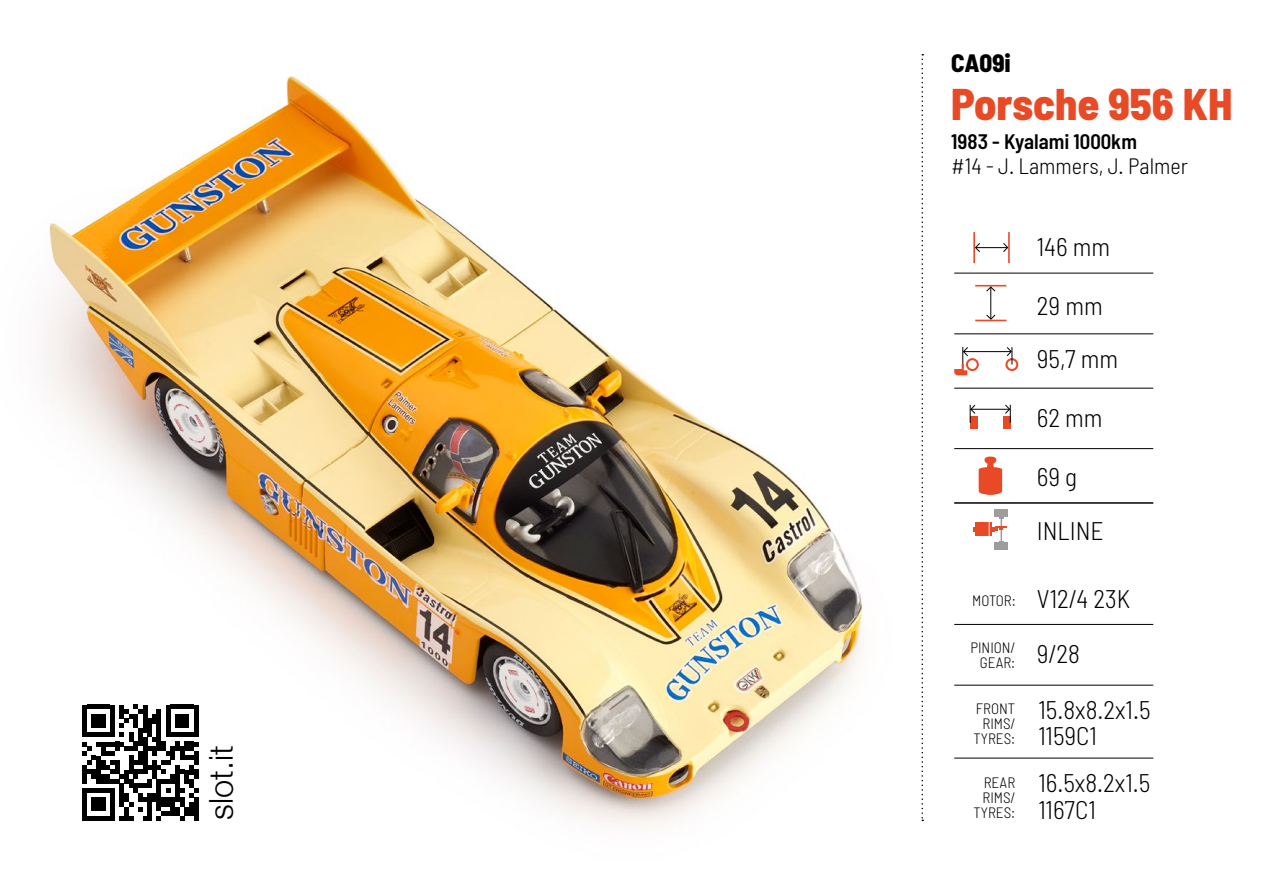
<style>
.page{position:relative;width:1263px;height:893px;background:#fff}
.page>*{position:absolute;margin:0;border:0;box-sizing:border-box;transform-origin:0 0}
.t1{font:800 semi-condensed 44.25px "Barlow";color:#e94a26}
.t2{font:300 32.85px "Helvetica Neue";color:#000}
.t3{font:300 semi-condensed 25.5px/26.8px "Barlow";color:#000}
.t4{font:800 semi-condensed 25.05px "Barlow";color:#000}
.t5{font:300 semi-condensed 22.2px "Barlow";color:#000}
.t6{font:600 semi-condensed 21px "Barlow";color:#000}
.t7{font:300 semi-condensed 15px/15px "Barlow";color:#000;text-align:right}
.s1{font-size:15px}
</style>
<div class="page">
<img style="left:44px;top:71px;width:819px;height:757px">
<svg style="left:921px;top:54px;width:2px;height:767px"></svg>
<svg style="left:82px;top:705px;width:116px;height:116px"></svg>
<hr style="left:194px;top:797px;width:4px;height:14px;background:#000">
<hr style="left:194px;top:811px;width:4px;height:10px;background:#000">
<div style="left:1003px;top:416px;width:7px;height:13px;background:#e94a26"></div>
<div style="left:970px;top:416px;width:7px;height:13px;background:#e94a26"></div>
<hr style="left:971px;top:409px;width:38px;height:1px;background:#000">
<svg style="left:970px;top:404px;width:6px;height:19px"></svg>
<svg style="left:1004px;top:404px;width:7px;height:19px"></svg>
<hr style="left:975px;top:285px;width:31px;height:1px;background:#e94a26">
<svg style="left:985px;top:286px;width:11px;height:6px"></svg>
<svg style="left:985px;top:314px;width:11px;height:6px"></svg>
<hr style="left:990px;top:287px;width:1px;height:32px;background:#000">
<hr style="left:975px;top:320px;width:31px;height:1px;background:#e94a26">
<hr style="left:973px;top:232px;width:2px;height:31px;background:#e94a26">
<svg style="left:975px;top:243px;width:6px;height:9px"></svg>
<svg style="left:1002px;top:243px;width:6px;height:9px"></svg>
<hr style="left:976px;top:247px;width:32px;height:1px;background:#000">
<hr style="left:1008px;top:232px;width:2px;height:31px;background:#e94a26">
<hr style="left:954px;top:273px;width:199px;height:1px;background:#000">
<hr style="left:954px;top:334px;width:199px;height:1px;background:#000">
<hr style="left:954px;top:388px;width:199px;height:1px;background:#000">
<hr style="left:954px;top:448px;width:199px;height:1px;background:#000">
<hr style="left:954px;top:624px;width:199px;height:1px;background:#000">
<hr style="left:954px;top:685px;width:199px;height:1px;background:#000">
<hr style="left:954px;top:758px;width:199px;height:1px;background:#000">
<svg style="left:978px;top:457px;width:24px;height:38px"></svg>
<div style="left:1005px;top:358px;width:13px;height:13px;border:2px solid #e94a26;border-radius:50%"></div>
<div style="left:966px;top:358px;width:13px;height:13px;border:2px solid #e94a26;border-radius:50%"></div>
<hr style="left:964px;top:351px;width:47px;height:1px;background:#000">
<svg style="left:1006px;top:347px;width:7px;height:18px"></svg>
<svg style="left:954px;top:347px;width:15px;height:28px"></svg>
<div style="left:995px;top:542px;width:13px;height:7px;background:#9d9d9c"></div>
<div style="left:995px;top:510px;width:13px;height:7px;background:#9d9d9c"></div>
<hr style="left:954px;top:503px;width:199px;height:1px;background:#000">
<svg style="left:973px;top:517px;width:34px;height:25px"></svg>
<p class="t2" style="left:195px;top:820px;width:76px;rotate:-90deg">slot.it</p>
<p class="t4" style="left:951px;top:47px;width:61px">CA09i</p>
<h1 class="t1" style="left:951px;top:77px;width:283px">Porsche 956 KH</h1>
<p class="t6" style="left:951px;top:128px;width:187px">1983 - Kyalami 1000km</p>
<p class="t5" style="left:951px;top:152px;width:238px">#14 - J. Lammers, J. Palmer</p>
<p class="t3" style="left:1037px;top:233px;width:75px">146 mm</p>
<p class="t3" style="left:1037px;top:291px;width:67px">29 mm</p>
<p class="t3" style="left:1037px;top:345px;width:83px">95,7 mm</p>
<p class="t3" style="left:1037px;top:403px;width:67px">62 mm</p>
<p class="t3" style="left:1037px;top:463px;width:42px">69 g</p>
<p class="t3" style="left:1037px;top:517px;width:68px">INLINE</p>
<p class="t3" style="left:972px;top:584px;width:159px"><span class="s1">MOTOR:</span> V12/4 23K</p>
<p class="t7" style="left:970px;top:640px;width:46px">PINION/<br>GEAR:</p>
<p class="t7" style="left:973px;top:701px;width:43px;text-align:center">FRONT<br>RIMS/<br>TYRES:</p>
<p class="t7" style="left:973px;top:774px;width:43px">REAR<br>RIMS/<br>TYRES:</p>
<p class="t3" style="left:1037px;top:640px;width:45px">9/28</p>
<p class="t3" style="left:1038px;top:695px;width:114px">15.8x8.2x1.5<br>1159C1</p>
<p class="t3" style="left:1038px;top:769px;width:113px">16.5x8.2x1.5<br>1167C1</p>
</div>
